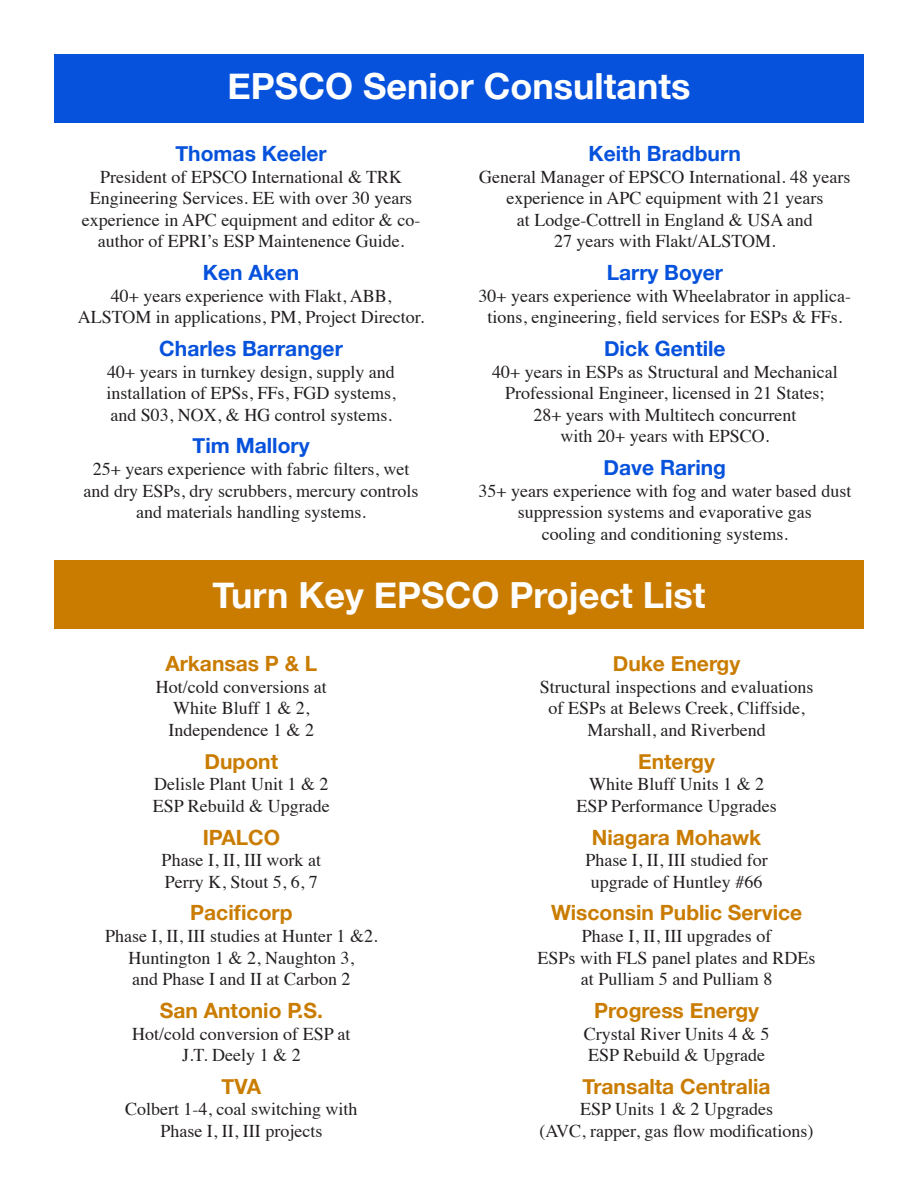
<style>
.page{position:relative;width:918px;height:1188px;background:#fff}
.page>*{position:absolute;margin:0;border:0;box-sizing:border-box;transform-origin:0 0}
.t1{font:700 36px "Helvetica Neue";color:#fff}
.t2{font:700 21px "Helvetica Neue";color:#ca7c00}
.t3{font:700 21px "Helvetica Neue";color:#0652dc}
.t4{font:18px/21.6px "Times";color:#231f20;text-align:center}
</style>
<div class="page">
<div style="left:54px;top:54px;width:810px;height:68px;background:#0652dc"></div>
<div style="left:54px;top:561px;width:810px;height:68px;background:#ca7c00"></div>
<p class="t1" style="left:228px;top:64px;width:464px">EPSCO Senior Consultants</p>
<p class="t3" style="left:175px;top:140px;width:153px">Thomas Keeler</p>
<p class="t4" style="left:100px;top:164px;width:304px">President of EPSCO International &amp; TRK</p>
<p class="t4" style="left:90px;top:186px;width:324px">Engineering Services. EE with over 30 years</p>
<p class="t4" style="left:82px;top:207px;width:340px">experience in APC equipment and editor &amp; co-</p>
<p class="t4" style="left:98px;top:229px;width:308px">author of EPRI’s ESP Maintenence Guide.</p>
<p class="t3" style="left:203px;top:260px;width:98px">Ken Aken</p>
<p class="t4" style="left:111px;top:283px;width:282px">40+ years experience with Flakt, ABB,</p>
<p class="t4" style="left:78px;top:305px;width:348px">ALSTOM in applications, PM, Project Director.</p>
<p class="t3" style="left:159px;top:335px;width:185px">Charles Barranger</p>
<p class="t4" style="left:107px;top:359px;width:289px">40+ years in turnkey design, supply and</p>
<p class="t4" style="left:107px;top:381px;width:291px">installation of EPSs, FFs, FGD systems,</p>
<p class="t4" style="left:110px;top:402px;width:283px">and S03, NOX, &amp; HG control systems.</p>
<p class="t3" style="left:193px;top:433px;width:118px">Tim Mallory</p>
<p class="t4" style="left:93px;top:457px;width:318px">25+ years experience with fabric filters, wet</p>
<p class="t4" style="left:84px;top:478px;width:336px">and dry ESPs, dry scrubbers, mercury controls</p>
<p class="t4" style="left:136px;top:500px;width:231px">and materials handling systems.</p>
<p class="t3" style="left:589px;top:140px;width:154px">Keith Bradburn</p>
<p class="t4" style="left:479px;top:164px;width:373px">General Manager of EPSCO International. 48 years experience in APC equipment with 21 years</p>
<p class="t4" style="left:517px;top:207px;width:297px">at Lodge-Cottrell in England &amp; USA and</p>
<p class="t4" style="left:554px;top:229px;width:223px">27 years with Flakt/ALSTOM.</p>
<p class="t3" style="left:607px;top:260px;width:118px">Larry Boyer</p>
<p class="t4" style="left:479px;top:283px;width:374px">30+ years experience with Wheelabrator in applica&shy;tions, engineering, field services for ESPs &amp; FFs.</p>
<p class="t3" style="left:604px;top:335px;width:123px">Dick Gentile</p>
<p class="t4" style="left:492px;top:359px;width:347px">40+ years in ESPs as Structural and Mechanical</p>
<p class="t4" style="left:505px;top:381px;width:321px">Professional Engineer, licensed in 21 States;</p>
<p class="t4" style="left:533px;top:402px;width:265px">28+ years with Multitech concurrent</p>
<p class="t4" style="left:561px;top:424px;width:210px">with 20+ years with EPSCO.</p>
<p class="t3" style="left:604px;top:455px;width:124px">Dave Raring</p>
<p class="t4" style="left:478px;top:478px;width:375px">35+ years experience with fog and water based dust suppression systems and evaporative gas</p>
<p class="t4" style="left:542px;top:521px;width:248px">cooling and conditioning systems.</p>
<p class="t1" style="left:213px;top:572px;width:494px">Turn Key EPSCO Project List</p>
<p class="t2" style="left:165px;top:651px;width:154px">Arkansas P &amp; L</p>
<p class="t4" style="left:156px;top:674px;width:172px">Hot/cold conversions at</p>
<p class="t4" style="left:173px;top:696px;width:138px">White Bluff 1 &amp; 2,</p>
<p class="t4" style="left:169px;top:718px;width:147px">Independence 1 &amp; 2</p>
<p class="t2" style="left:205px;top:748px;width:75px">Dupont</p>
<p class="t4" style="left:154px;top:772px;width:176px">Delisle Plant Unit 1 &amp; 2</p>
<p class="t4" style="left:153px;top:793px;width:178px">ESP Rebuild &amp; Upgrade</p>
<p class="t2" style="left:203px;top:824px;width:79px">IPALCO</p>
<p class="t4" style="left:162px;top:848px;width:161px">Phase I, II, III work at</p>
<p class="t4" style="left:165px;top:869px;width:154px">Perry K, Stout 5, 6, 7</p>
<p class="t2" style="left:190px;top:900px;width:104px">Pacificorp</p>
<p class="t4" style="left:105px;top:924px;width:274px">Phase I, II, III studies at Hunter 1 &amp;2.</p>
<p class="t4" style="left:129px;top:945px;width:227px">Huntington 1 &amp; 2, Naughton 3,</p>
<p class="t4" style="left:132px;top:967px;width:220px">and Phase I and II at Carbon 2</p>
<p class="t2" style="left:160px;top:997px;width:165px">San Antonio P.S.</p>
<p class="t4" style="left:132px;top:1021px;width:220px">Hot/cold conversion of ESP at</p>
<p class="t4" style="left:182px;top:1043px;width:120px">J.T. Deely 1 &amp; 2</p>
<p class="t2" style="left:222px;top:1073px;width:41px">TVA</p>
<p class="t4" style="left:125px;top:1097px;width:234px">Colbert 1-4, coal switching with</p>
<p class="t4" style="left:160px;top:1119px;width:163px">Phase I, II, III projects</p>
<p class="t2" style="left:613px;top:651px;width:129px">Duke Energy</p>
<p class="t4" style="left:540px;top:674px;width:275px">Structural inspections and evaluations</p>
<p class="t4" style="left:549px;top:696px;width:258px">of ESPs at Belews Creek, Cliffside,</p>
<p class="t4" style="left:587px;top:718px;width:180px">Marshall, and Riverbend</p>
<p class="t2" style="left:638px;top:748px;width:78px">Entergy</p>
<p class="t4" style="left:589px;top:772px;width:177px">White Bluff Units 1 &amp; 2</p>
<p class="t4" style="left:576px;top:793px;width:202px">ESP Performance Upgrades</p>
<p class="t2" style="left:592px;top:824px;width:171px">Niagara Mohawk</p>
<p class="t4" style="left:585px;top:848px;width:184px">Phase I, II, III studied for</p>
<p class="t4" style="left:591px;top:869px;width:173px">upgrade of Huntley #66</p>
<p class="t2" style="left:551px;top:900px;width:253px">Wisconsin Public Service</p>
<p class="t4" style="left:582px;top:924px;width:191px">Phase I, II, III upgrades of</p>
<p class="t4" style="left:538px;top:945px;width:280px">ESPs with FLS panel plates and RDEs</p>
<p class="t4" style="left:581px;top:967px;width:193px">at Pulliam 5 and Pulliam 8</p>
<p class="t2" style="left:594px;top:997px;width:167px">Progress Energy</p>
<p class="t4" style="left:584px;top:1021px;width:187px">Crystal River Units 4 &amp; 5</p>
<p class="t4" style="left:588px;top:1043px;width:178px">ESP Rebuild &amp; Upgrade</p>
<p class="t2" style="left:583px;top:1073px;width:190px">Transalta Centralia</p>
<p class="t4" style="left:580px;top:1097px;width:194px">ESP Units 1 &amp; 2 Upgrades</p>
<p class="t4" style="left:540px;top:1119px;width:275px">(AVC, rapper, gas flow modifications)</p>
</div>
